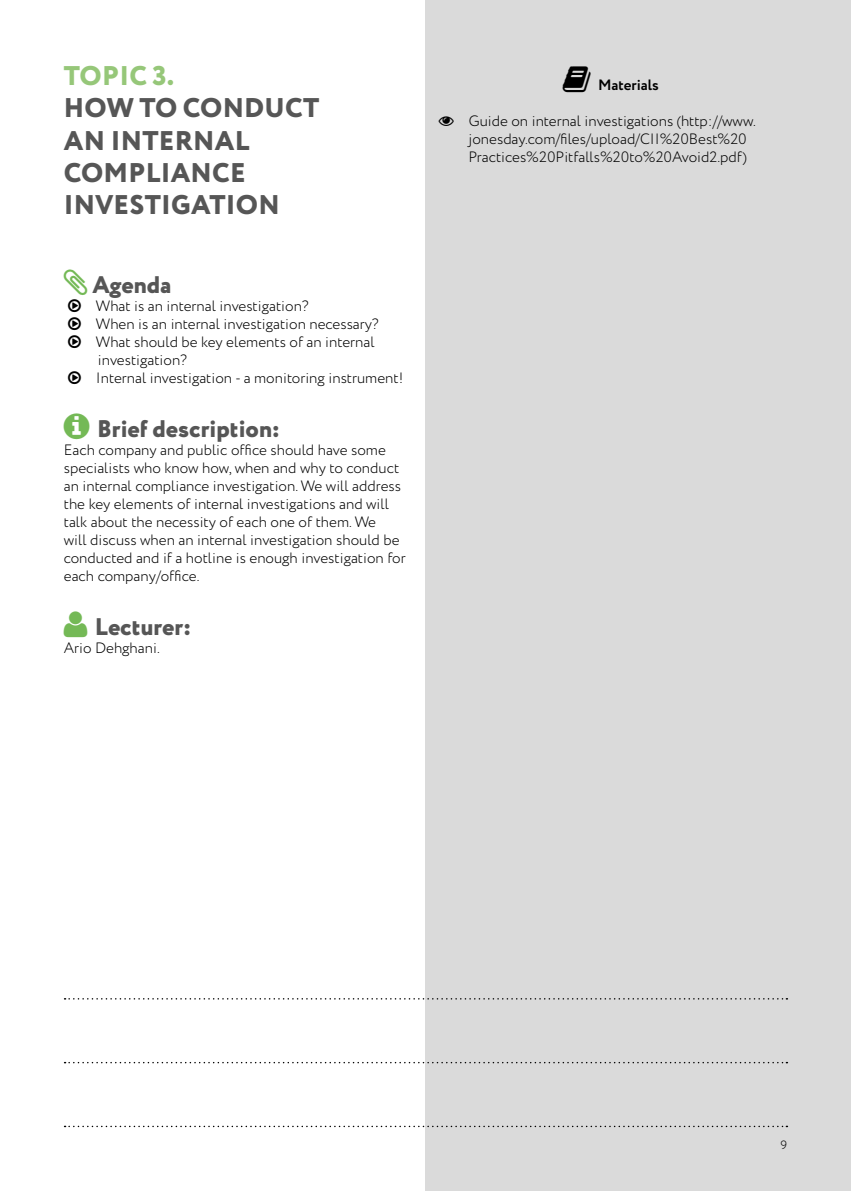
<style>
.page{position:relative;width:851px;height:1191px;background:#fff}
.page>*{position:absolute;margin:0;border:0;box-sizing:border-box;transform-origin:0 0}
.t1{font:800 27px/32.4px "Circe";letter-spacing:.01em;color:#565656}
.t2{font:800 27px "Circe";color:#96c779}
.t3{font:800 24px "Circe";color:#565656}
.t4{font:300 15px/18px "Circe";color:#000}
.t5{font:700 15px "Circe";color:#000}
.t6{font:300 12px "Circe";color:#000}
</style>
<div class="page">
<div style="left:425px;top:0;width:425px;height:1191px;background:#dadada"></div>
<svg style="left:65px;top:1061px;width:722px;height:2px"></svg>
<svg style="left:65px;top:998px;width:722px;height:1px"></svg>
<svg style="left:65px;top:1125px;width:722px;height:2px"></svg>
<h1 class="t2" style="left:64px;top:57px;width:112px">TOPIC 3.</h1>
<h1 class="t1" style="left:64px;top:93px;width:257px">HOW TO CONDUCT<br>AN INTERNAL<br>COMPLIANCE<br>INVESTIGATION</h1>
<h2 class="t3" style="left:92px;top:268px;width:80px">AGENDA</h2>
<p class="t4" style="left:96px;top:297px;width:309px">What is an internal investigation?<br>When is an internal investigation necessary?<br>What should be key elements of an internal investigation?<br>Internal investigation - a monitoring instrument!</p>
<h2 class="t3" style="left:97px;top:412px;width:184px">BRIEF DESCRIPTION:</h2>
<p class="t4" style="left:64px;top:441px;width:343px">Each company and public office should have some specialists who know how, when and why to conduct an internal compliance investigation. We will address the key elements of internal investigations and will talk about the necessity of each one of them. We<br>will discuss when an internal investigation should be conducted and if a hotline is enough investigation for each company/office.</p>
<h2 class="t3" style="left:95px;top:610px;width:98px">LECTURER:</h2>
<p class="t4" style="left:64px;top:639px;width:97px">Ario Dehghani.</p>
<p class="t5" style="left:598px;top:74px;width:62px">M aterials</p>
<p class="t4" style="left:468px;top:112px;width:289px">Guide on internal investigations (http://www. jonesday.com/files/upload/CII%20Best%20<br>Practices%20Pitfalls%20to%20Avoid2.pdf)</p>
<p class="t6" style="left:780px;top:1137px;width:8px">9</p>
</div>
